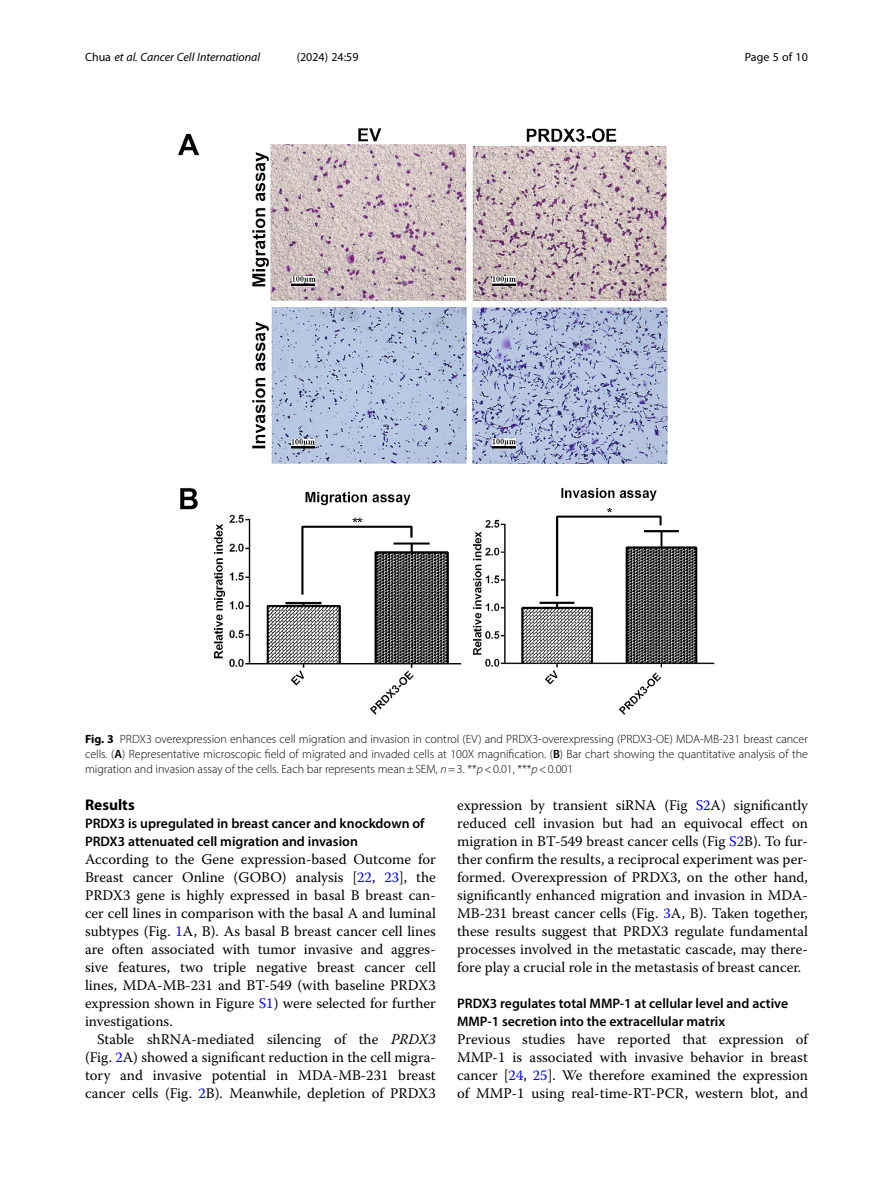
<style>
.page{position:relative;width:893px;height:1191px;background:#fff}
.page>*{position:absolute;margin:0;border:0;box-sizing:border-box;transform-origin:0 0}
.Head_1{font:700 15.45px "Myriad Pro";color:#000}
.Body_Text_Indent{font:14.7px/18px "Warnock Pro";color:#000;text-align:justify}
.Body_Text{font:14.7px/18px "Warnock Pro";color:#000;text-align:justify}
.Head_2{font:600 13.8px/18px "Myriad Pro";color:#000}
.Head_2_After_1{font:600 13.8px/18px "Myriad Pro";color:#000}
.Figure_Caption{font:300 12px/15px "Myriad Pro";color:#000;text-align:justify}
.t1{font:italic 12px "Myriad Pro";color:#000}
.t2{font:12px "Myriad Pro";color:#000}
.s1{font-style:normal}
.s2{font-weight:700}
.s3{font-weight:600}
.s4{font-style:italic}
.s5{color:#00f}
</style>
<div class="page">
<img style="left:178px;top:128px;width:536px;height:587px">
<p class="t1" style="left:85px;top:50px;width:177px"><span class="s1">Chua</span> et al. Cancer Cell International</p>
<p class="t2" style="left:297px;top:50px;width:63px">(2024) 24:59</p>
<p class="t2" style="left:745px;top:50px;width:65px">Page 5 of 10</p>
<p class="Figure_Caption" style="left:85px;top:731px;width:724px"><span class="s2">Fig. 3</span> PRDX3 overexpression enhances cell migration and invasion in control (EV) and PRDX3-overexpressing (PRDX3-OE) MDA-MB-231 breast cancer cells. (<span class="s3">A</span>) Representative microscopic field of migrated and invaded cells at 100X magnification. (<span class="s3">B</span>) Bar chart showing the quantitative analysis of the migration and invasion assay of the cells. Each bar represents mean±SEM, <span class="s4">n</span>=3. **<span class="s4">p</span>&lt;0.01, ***<span class="s4">p</span>&lt;0.001</p>
<p class="Head_1" style="left:85px;top:795px;width:51px">Results</p>
<p class="Head_2_After_1" style="left:85px;top:814px;width:341px">PRDX3 is upregulated in breast cancer and knockdown of<br>PRDX3 attenuated cell migration and invasion</p>
<p class="Body_Text" style="left:85px;top:850px;width:352px">According to the Gene expression-based Outcome for Breast cancer Online (GOBO) analysis [<span class="s5">22</span>, <span class="s5">23</span>], the PRDX3 gene is highly expressed in basal B breast can&shy;cer cell lines in comparison with the basal A and luminal subtypes (Fig. <span class="s5">1</span>A, B). As basal B breast cancer cell lines are often associated with tumor invasive and aggres&shy;sive features, two triple negative breast cancer cell lines, MDA-MB-231 and BT-549 (with baseline PRDX3 expression shown in Figure <span class="s5">S1</span>) were selected for further investigations.</p>
<p class="Body_Text_Indent" style="left:85px;top:1030px;width:352px;text-indent:12px">Stable shRNA-mediated silencing of the <span class="s4">PRDX3 </span>(Fig. <span class="s5">2</span>A) showed a significant reduction in the cell migra&shy;tory and invasive potential in MDA-MB-231 breast cancer cells (Fig. <span class="s5">2</span>B). Meanwhile, depletion of PRDX3</p>
<p class="Body_Text_Indent" style="left:457px;top:796px;width:352px">expression by transient siRNA (Fig <span class="s5">S2</span>A) significantly reduced cell invasion but had an equivocal effect on migration in BT-549 breast cancer cells (Fig <span class="s5">S2</span>B). To fur&shy;ther confirm the results, a reciprocal experiment was per&shy;formed. Overexpression of PRDX3, on the other hand, significantly enhanced migration and invasion in MDA-MB-231 breast cancer cells (Fig. <span class="s5">3</span>A, B). Taken together, these results suggest that PRDX3 regulate fundamental processes involved in the metastatic cascade, may there&shy;fore play a crucial role in the metastasis of breast cancer.</p>
<p class="Head_2" style="left:457px;top:994px;width:332px">PRDX3 regulates total MMP-1 at cellular level and active<br>MMP-1 secretion into the extracellular matrix</p>
<p class="Body_Text" style="left:457px;top:1030px;width:352px">Previous studies have reported that expression of MMP-1 is associated with invasive behavior in breast cancer [<span class="s5">24</span>, <span class="s5">25</span>]. We therefore examined the expression of MMP-1 using real-time-RT-PCR, western blot, and</p>
</div>
